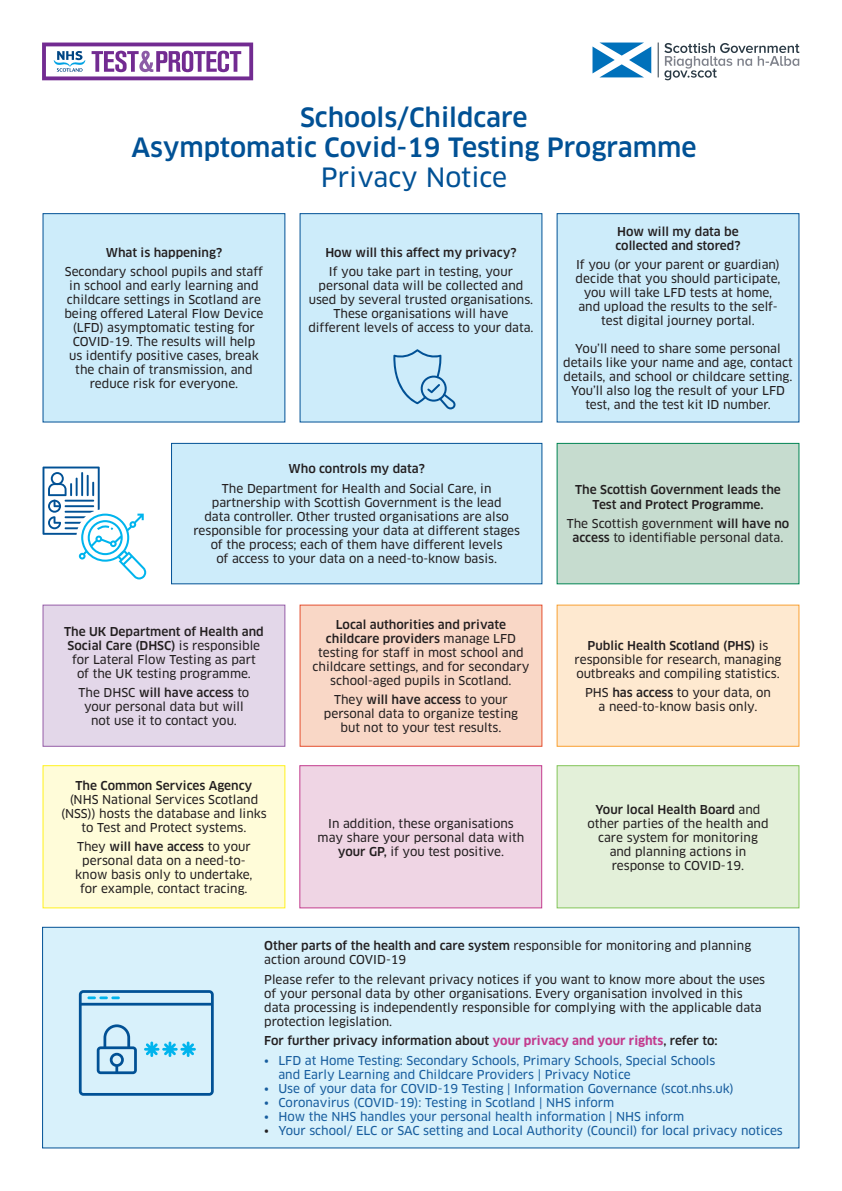
<style>
.page{position:relative;width:842px;height:1191px;background:#fff}
.page>*{position:absolute;margin:0;border:0;box-sizing:border-box;transform-origin:0 0}
.t1{font:500 26px/30px "Clan OT";color:#015195;text-align:center}
.t2{font:26px "Clan OT News";color:#015195}
.t3{font:12px/14px "Clan OT News";color:#231f20;text-align:center}
.t4{font:12px/14px "Clan OT News";color:#175d9e}
.t5{font:500 12px/14px "Clan OT";color:#231f20;text-align:center}
.s1{font-family:"Clan OT";font-weight:500}
.s2{font-weight:700;color:#c33c8e}
.s3{color:#231f20}
</style>
<div class="page">
<div style="left:43px;top:213px;width:242px;height:209px;background:#cdecfa"></div>
<div style="left:171px;top:443px;width:371px;height:141px;background:#cdecfa;border:1px solid #015195"></div>
<div style="left:42px;top:926px;width:757px;height:222px;background:#d8f1fb;border:1px solid #015195"></div>
<div style="left:300px;top:213px;width:242px;height:209px;background:#cdecfa"></div>
<div style="left:557px;top:213px;width:242px;height:209px;background:#cdecfa"></div>
<div style="left:557px;top:443px;width:242px;height:141px;background:#c6dccf;border:1px solid #008452"></div>
<div style="left:557px;top:604px;width:242px;height:143px;background:#fee9d0;border:1px solid #f9a032"></div>
<div style="left:300px;top:604px;width:242px;height:143px;background:#f9d7c6;border:1px solid #e54f2f"></div>
<div style="left:43px;top:604px;width:242px;height:143px;background:#e3d7e9;border:1px solid #955da7"></div>
<div style="left:299px;top:765px;width:243px;height:143px;background:#efd5e4;border:1px solid #c33c8e"></div>
<div style="left:557px;top:765px;width:242px;height:143px;background:#e3f0d9;border:1px solid #83c559"></div>
<div style="left:43px;top:765px;width:242px;height:143px;background:#fffcd9;border:1px solid #fff21e"></div>
<hr style="left:658px;top:43px;width:1px;height:34px;background:#2b3a45">
<svg style="left:592px;top:43px;width:59px;height:34px"></svg>
<svg style="left:664px;top:43px;width:135px;height:37px"></svg>
<svg style="left:42px;top:43px;width:211px;height:37px"></svg>
<svg style="left:43px;top:466px;width:103px;height:113px"></svg>
<svg style="left:79px;top:990px;width:135px;height:105px"></svg>
<svg style="left:393px;top:349px;width:63px;height:60px"></svg>
<p class="t1" style="left:131px;top:103px;width:567px">Schools/Childcare<br>Asymptomatic Covid-19 Testing Programme</p>
<p class="t2" style="left:321px;top:162px;width:188px">Privacy Notice</p>
<p class="t5" style="left:106px;top:245px;width:118px">What is happening?</p>
<p class="t3" style="left:64px;top:265px;width:201px">Secondary school pupils and staff in school and early learning and childcare settings in Scotland are being offered Lateral Flow Device (LFD) asymptomatic testing for<br>COVID-19. The results will help<br>us identify positive cases, break the chain of transmission, and reduce risk for everyone.</p>
<p class="t5" style="left:325px;top:245px;width:193px">How will this affect my privacy?</p>
<p class="t3" style="left:308px;top:265px;width:227px">If you take part in testing, your personal data will be collected and used by several trusted organisations.<br>These organisations will have different levels of access to your data.</p>
<p class="t5" style="left:288px;top:462px;width:138px">Who controls my data?</p>
<p class="t3" style="left:193px;top:482px;width:328px">The Department for Health and Social Care, in partnership with Scottish Government is the lead<br>data controller. Other trusted organisations are also responsible for processing your data at different stages of the process; each of them have different levels<br>of access to your data on a need-to-know basis.</p>
<p class="t3" style="left:64px;top:624px;width:201px"><span class="s1">The UK Department of Health and<br>Social Care (DHSC)</span> is responsible for Lateral Flow Testing as part<br>of the UK testing programme.</p>
<p class="t3" style="left:79px;top:686px;width:172px">The DHSC <span class="s1">will have access</span> to your personal data but will not use it to contact you.</p>
<p class="t3" style="left:61px;top:778px;width:207px"><span class="s1">The Common Services Agency </span>(NHS National Services Scotland (NSS)) hosts the database and links to Test and Protect systems.</p>
<p class="t3" style="left:75px;top:840px;width:179px">They <span class="s1">will have access</span> to your personal data on a need-to&shy;know basis only to undertake, for example, contact tracing.</p>
<p class="t3" style="left:313px;top:617px;width:218px"><span class="s1">Local authorities and private childcare providers</span> manage LFD testing for staff in most school and childcare settings, and for secondary school-aged pupils in Scotland.</p>
<p class="t3" style="left:324px;top:693px;width:196px">They <span class="s1">will have access</span> to your personal data to organize testing but not to your test results.</p>
<p class="t3" style="left:318px;top:816px;width:208px">In addition, these organisations may share your personal data with <span class="s1">your GP,</span> if you test positive.</p>
<p class="t5" style="left:615px;top:224px;width:127px;text-align:left">How will my data be collected and stored?</p>
<p class="t3" style="left:576px;top:258px;width:206px">If you (or your parent or guardian) decide that you should participate, you will take LFD tests at home, and upload the results to the self&shy;test digital journey portal.</p>
<p class="t3" style="left:563px;top:342px;width:231px">You’ll need to share some personal details like your name and age, contact details, and school or childcare setting.<br>You’ll also log the result of your LFD test, and the test kit ID number.</p>
<p class="t5" style="left:575px;top:483px;width:207px">The Scottish Government leads the<br>Test and Protect Programme.</p>
<p class="t3" style="left:567px;top:517px;width:224px">The Scottish government <span class="s1">will have no access</span> to identifiable personal data.</p>
<p class="t3" style="left:575px;top:638px;width:208px"><span class="s1">Public Health Scotland (PHS)</span> is responsible for research, managing outbreaks and compiling statistics.</p>
<p class="t3" style="left:585px;top:686px;width:187px">PHS <span class="s1">has access</span> to your data, on a need-to-know basis only.</p>
<p class="t3" style="left:587px;top:802px;width:182px"><span class="s1">Your local Health Board</span> and other parties of the health and care system for monitoring and planning actions in response to COVID-19.</p>
<p class="t3" style="left:264px;top:938px;width:488px;text-align:left"><span class="s1">Other parts of the health and care system</span> responsible for monitoring and planning action around COVID-19</p>
<p class="t3" style="left:264px;top:972px;width:502px;text-align:left">Please refer to the relevant privacy notices if you want to know more about the uses of your personal data by other organisations. Every organisation involved in this data processing is independently responsible for complying with the applicable data protection legislation.</p>
<p class="t5" style="left:264px;top:1033px;width:455px">For further privacy information about <span class="s2">your privacy and your rights</span>, refer to:</p>
<p class="t4" style="left:278px;top:1053px;width:438px;text-indent:-14px">• LFD at Home Testing: Secondary Schools, Primary Schools, Special Schools and Early Learning and Childcare Providers | Privacy Notice</p>
<p class="t4" style="left:264px;top:1081px;width:471px">• Use of your data for COVID-19 Testing | Information Governance (scot.nhs.uk)</p>
<p class="t4" style="left:264px;top:1095px;width:351px">• Coronavirus (COVID-19): Testing in Scotland | NHS inform</p>
<p class="t4" style="left:264px;top:1109px;width:422px">• How the NHS handles your personal health information | NHS inform</p>
<p class="t4" style="left:264px;top:1123px;width:520px"><span class="s3">•</span> Your school/ ELC or SAC setting and Local Authority (Council) for local privacy notices</p>
</div>
